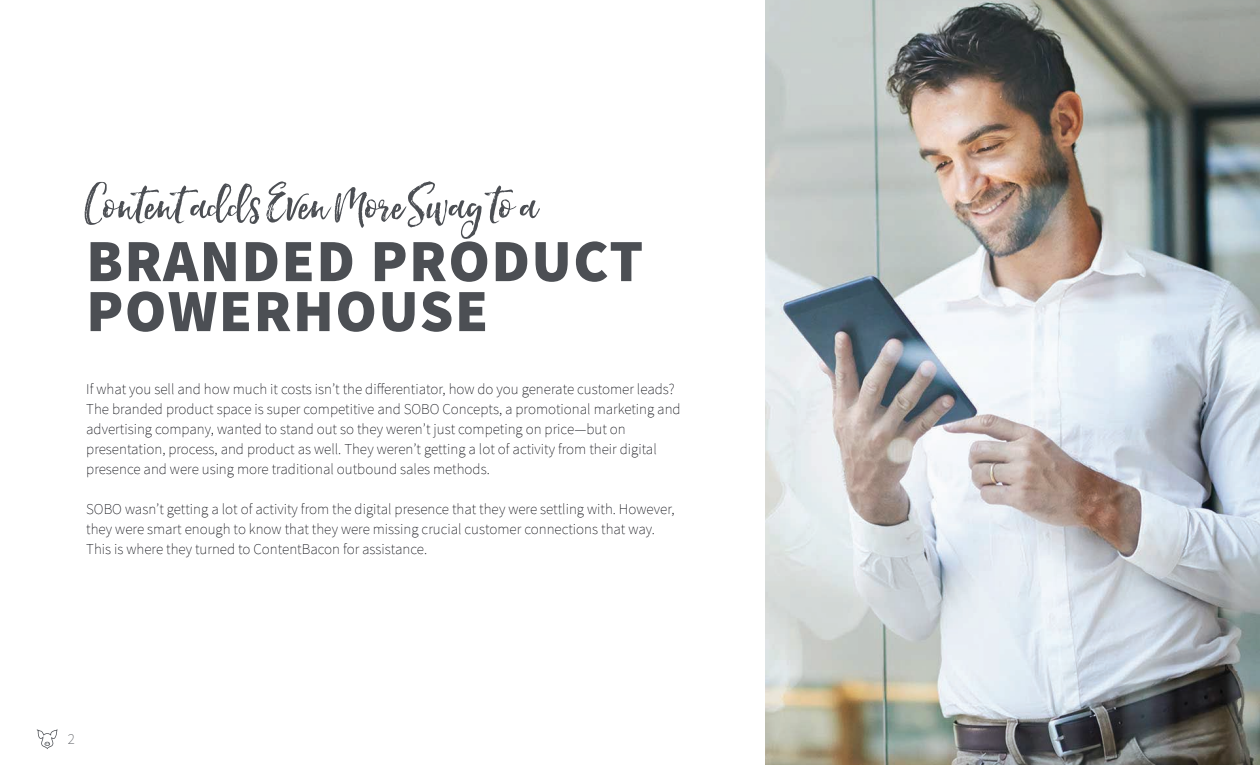
<style>
.page{position:relative;width:1260px;height:765px;background:#fff}
.page>*{position:absolute;margin:0;border:0;box-sizing:border-box;transform-origin:0 0}
.t1{font:62.5px "Hello Sunshine";color:#4c4f54}
.t2{font:900 60px/50px "Source Sans Pro";letter-spacing:.025em;color:#4c4f54}
.t3{font:200 15px/20px "Source Sans Pro";color:#010209}
.t4{font:200 15px "Source Sans Pro";color:#4c4f54}
</style>
<div class="page">
<img style="left:765px;top:0;width:495px;height:765px">
<svg style="left:37px;top:729px;width:20px;height:20px"></svg>
<h1 class="t1" style="left:86px;top:169px;width:453px">Content adds Even More Swag to a</h1>
<h2 class="t2" style="left:86px;top:239px;width:558px">BRANDED PRODUCT<br>POWERHOUSE</h2>
<p class="t3" style="left:86px;top:379px;width:596px">If what you sell and how much it costs isn’t the differentiator, how do you generate customer leads?<br>The branded product space is super competitive and SOBO Concepts, a promotional marketing and advertising company, wanted to stand out so they weren’t just competing on price—but on presentation, process, and product as well. They weren’t getting a lot of activity from their digital presence and were using more traditional outbound sales methods.</p>
<p class="t3" style="left:86px;top:499px;width:590px">SOBO wasn’t getting a lot of activity from the digital presence that they were settling with. However, they were smart enough to know that they were missing crucial customer connections that way.<br>This is where they turned to ContentBacon for assistance.</p>
<p class="t4" style="left:68px;top:730px;width:9px">2</p>
</div>
